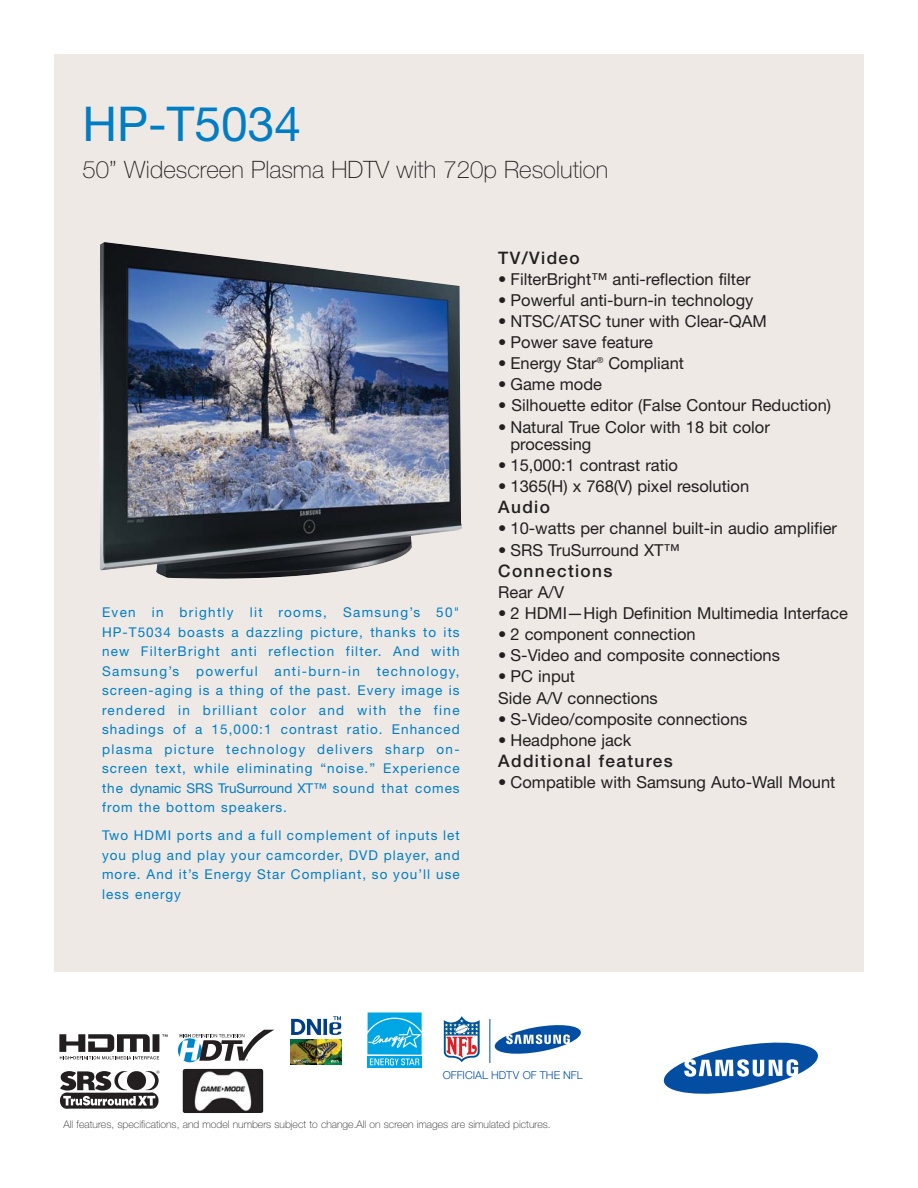
<style>
.page{position:relative;width:918px;height:1188px;background:#fff}
.page>*{position:absolute;margin:0;border:0;box-sizing:border-box;transform-origin:0 0}
.t1{font:48px "Helvetica Neue";color:#007dc3}
.t2{font:100 24px "Helvetica Neue";color:#231f20}
.t3{font:500 17.25px "Helvetica Neue";letter-spacing:.08em;color:#231f20}
.t4{font:16.5px/17.2px "Helvetica Neue";color:#231f20}
.t5{font:13.5px/19.5px "Helvetica Neue";letter-spacing:.08em;color:#007dc3;text-align:justify}
.t6{font:300 10.95px "Helvetica Neue";color:#034ea2}
.t7{font:100 10.5px "Helvetica Neue";color:#231f20}
</style>
<div class="page">
<div style="left:54px;top:54px;width:810px;height:918px;background:#efe9e5"></div>
<svg style="left:664px;top:1043px;width:154px;height:51px"></svg>
<img style="left:100px;top:242px;width:362px;height:337px">
<svg style="left:59px;top:1034px;width:109px;height:25px"></svg>
<svg style="left:178px;top:1038px;width:24px;height:24px"></svg>
<svg style="left:179px;top:1030px;width:95px;height:31px"></svg>
<div style="left:368px;top:1056px;width:54px;height:12px;background:#00a5e4"></div>
<svg style="left:367px;top:1012px;width:55px;height:54px;background:#30b6e9"></svg>
<svg style="left:60px;top:1071px;width:99px;height:38px"></svg>
<img style="left:291px;top:1039px;width:50px;height:26px">
<svg style="left:291px;top:1016px;width:50px;height:19px"></svg>
<svg style="left:293px;top:1060px;width:15px;height:3px"></svg>
<svg style="left:331px;top:1060px;width:8px;height:3px"></svg>
<hr style="left:490px;top:1019px;width:1px;height:44px;background:#034ea2">
<svg style="left:443px;top:1016px;width:37px;height:47px"></svg>
<svg style="left:495px;top:1025px;width:86px;height:29px"></svg>
<img style="left:183px;top:1069px;width:80px;height:44px">
<h1 class="t1" style="left:82px;top:107px;width:220px">HP-T5034</h1>
<h2 class="t2" style="left:82px;top:161px;width:527px">50” Widescreen Plasma HDTV with 720p Resolution</h2>
<p class="t5" style="left:102px;top:604px;width:359px">Even in brightly lit rooms, Samsung’s 50" HP-T5034 boasts a dazzling picture, thanks to its new FilterBright anti reflection filter. And with Samsung’s powerful anti-burn-in technology, screen-aging is a thing of the past. Every image is rendered in brilliant color and with the fine shadings of a 15,000:1 contrast ratio. Enhanced plasma picture technology delivers sharp on&shy;screen text, while eliminating “noise.” Experience the dynamic SRS TruSurround XT™ sound that comes from the bottom speakers.</p>
<p class="t5" style="left:102px;top:827px;width:359px">Two HDMI ports and a full complement of inputs let you plug and play your camcorder, DVD player, and more. And it’s Energy Star Compliant, so you’ll use less energy</p>
<p class="t3" style="left:498px;top:251px;width:83px">TV/Video</p>
<p class="t4" style="left:498px;top:272px;width:254px">• FilterBright™ anti-reflection filter</p>
<p class="t4" style="left:498px;top:293px;width:257px">• Powerful anti-burn-in technology</p>
<p class="t4" style="left:498px;top:314px;width:270px">• NTSC/ATSC tuner with Clear-QAM</p>
<p class="t4" style="left:498px;top:335px;width:156px">• Power save feature</p>
<p class="t4" style="left:498px;top:356px;width:187px">• Energy Star<sup>®</sup> Compliant</p>
<p class="t4" style="left:498px;top:377px;width:105px">• Game mode</p>
<p class="t4" style="left:498px;top:399px;width:334px">• Silhouette editor (False Contour Reduction)</p>
<p class="t4" style="left:510px;top:420px;width:261px;text-indent:-12px">• Natural True Color with 18 bit color processing</p>
<p class="t4" style="left:498px;top:458px;width:181px">• 15,000:1 contrast ratio</p>
<p class="t4" style="left:498px;top:479px;width:252px">• 1365(H) x 768(V) pixel resolution</p>
<p class="t3" style="left:498px;top:501px;width:53px">Audio</p>
<p class="t4" style="left:498px;top:522px;width:340px">• 10-watts per channel built-in audio amplifier</p>
<p class="t4" style="left:498px;top:543px;width:183px">• SRS TruSurround XT™</p>
<p class="t3" style="left:498px;top:564px;width:116px">Connections</p>
<p class="t4" style="left:498px;top:585px;width:67px">Rear A/V</p>
<p class="t4" style="left:498px;top:606px;width:351px">• 2 HDMI—High Definition Multimedia Interface</p>
<p class="t4" style="left:498px;top:627px;width:199px">• 2 component connection</p>
<p class="t4" style="left:498px;top:648px;width:283px">• S-Video and composite connections</p>
<p class="t4" style="left:498px;top:668px;width:161px;line-height:21.1px">• PC input<br>Side A/V connections</p>
<p class="t4" style="left:498px;top:712px;width:251px">• S-Video/composite connections</p>
<p class="t4" style="left:498px;top:733px;width:135px">• Headphone jack</p>
<p class="t3" style="left:498px;top:755px;width:176px">Additional features</p>
<p class="t4" style="left:498px;top:775px;width:339px">• Compatible with Samsung Auto-Wall Mount</p>
<p class="t6" style="left:443px;top:1072px;width:142px">OFFICIAL HDTV OF THE NFL</p>
<p class="t7" style="left:64px;top:1120px;width:489px">All features, specifications, and model numbers subject to change.All on screen images are simulated pictures.</p>
</div>
